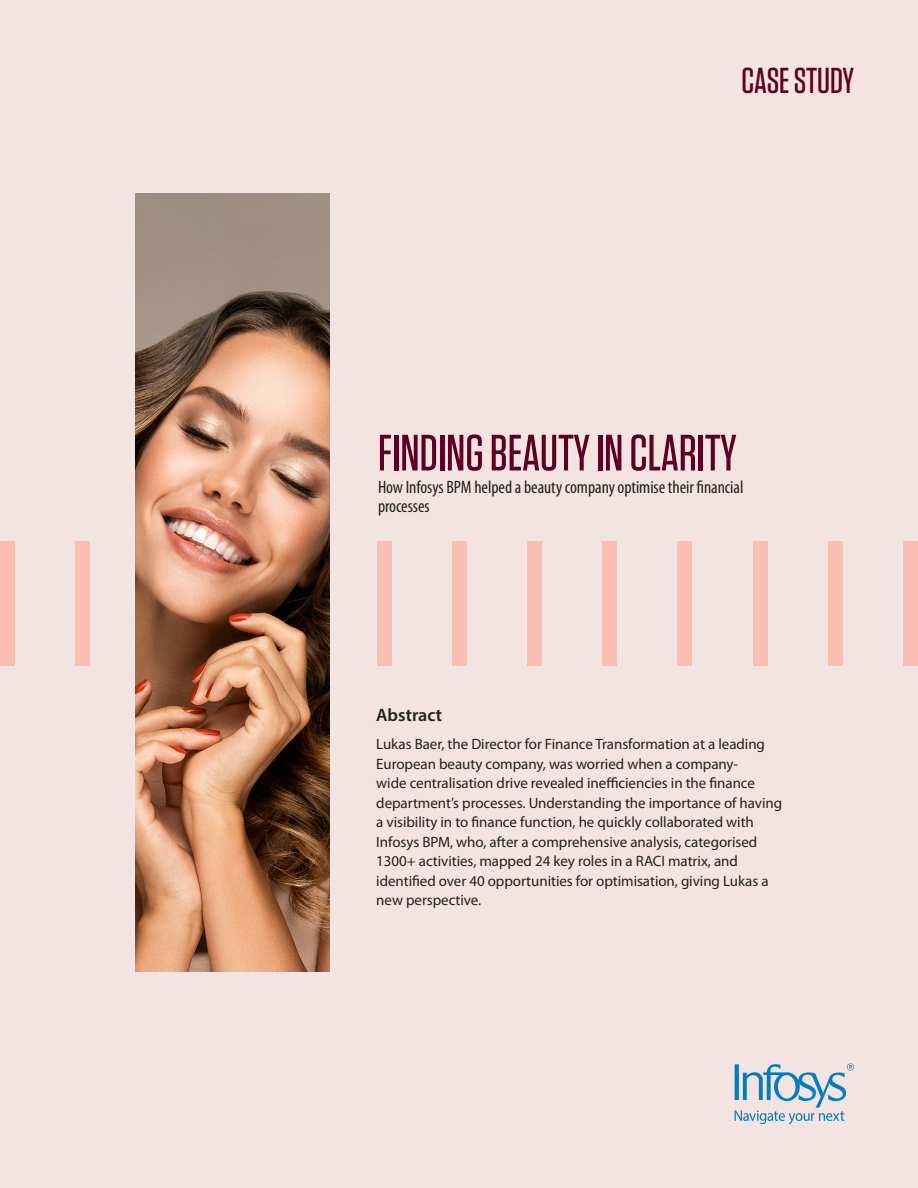
<style>
.page{position:relative;width:918px;height:1188px;background:#f4e4e1}
.page>*{position:absolute;margin:0;border:0;box-sizing:border-box;transform-origin:0 0}
.t1{font:500 51px "Tungsten";color:#5d0023}
.t2{font:500 36px "Tungsten";letter-spacing:-.005em;color:#5d0023}
.t3{font:condensed 18px/19.5px "Myriad Pro";letter-spacing:-.005em;color:#231f20}
.t4{font:18px "Myriad Variable Concept";color:#231f20}
.t5{font:15px/19.5px "Myriad Pro";letter-spacing:-.005em;color:#231f20}
</style>
<div class="page">
<svg style="left:735px;top:1063px;width:119px;height:61px"></svg>
<div style="left:0;top:541px;width:15px;height:125px;background:#fabeb2"></div>
<div style="left:75px;top:541px;width:15px;height:125px;background:#fabeb2"></div>
<div style="left:828px;top:541px;width:15px;height:125px;background:#fabeb2"></div>
<div style="left:753px;top:541px;width:15px;height:125px;background:#fabeb2"></div>
<div style="left:527px;top:541px;width:15px;height:125px;background:#fabeb2"></div>
<div style="left:452px;top:541px;width:15px;height:125px;background:#fabeb2"></div>
<div style="left:677px;top:541px;width:15px;height:125px;background:#fabeb2"></div>
<div style="left:602px;top:541px;width:15px;height:125px;background:#fabeb2"></div>
<div style="left:377px;top:541px;width:15px;height:125px;background:#fabeb2"></div>
<div style="left:903px;top:541px;width:15px;height:125px;background:#fabeb2"></div>
<img style="left:135px;top:193px;width:194px;height:779px">
<h2 class="t2" style="left:742px;top:61px;width:114px">CASE STUDY</h2>
<h1 class="t1" style="left:378px;top:426px;width:360px">FINDING BEAUTY IN CLARITY</h1>
<p class="t3" style="left:378px;top:477px;width:367px">How Infosys BPM helped a beauty company optimise their financial processes</p>
<p class="t4" style="left:376px;top:705px;width:67px">Abstract</p>
<p class="t5" style="left:376px;top:734px;width:407px">Lukas Baer, the Director for Finance Transformation at a leading European beauty company, was worried when a company-<br>wide centralisation drive revealed inefficiencies in the finance department’s processes. Understanding the importance of having a visibility in to finance function, he quickly collaborated with Infosys BPM, who, after a comprehensive analysis, categorised 1300+ activities, mapped 24 key roles in a RACI matrix, and identified over 40 opportunities for optimisation, giving Lukas a new perspective.</p>
</div>
